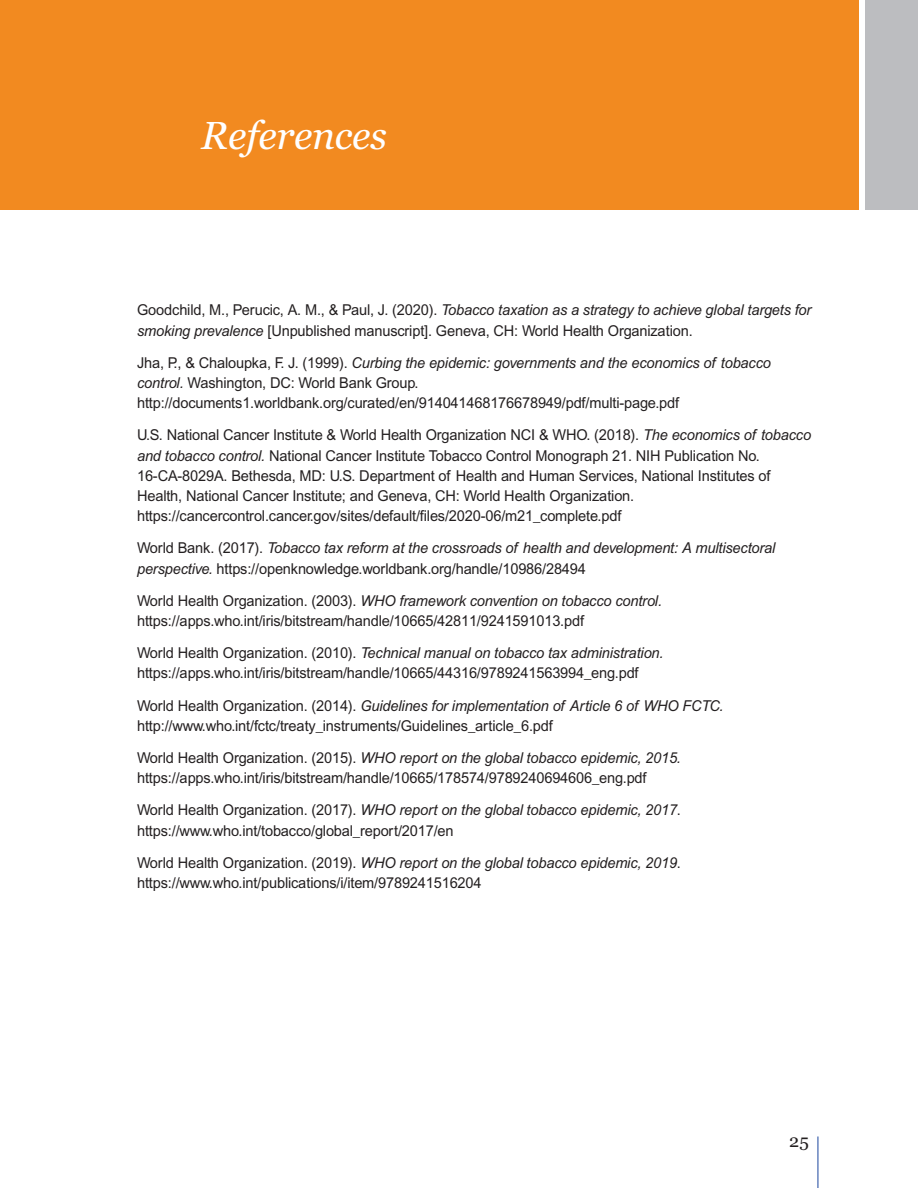
<style>
.page{position:relative;width:918px;height:1188px;background:#fff}
.page>*{position:absolute;margin:0;border:0;box-sizing:border-box;transform-origin:0 0}
.t1{font:italic 39px "Georgia";letter-spacing:-.01em;color:#fff}
.t2{font:18px "Georgia";color:#231f20}
.t3{font:15px/20.2px "Arial";letter-spacing:-.01em;color:#231f20}
.t4{font:italic 15px/20.2px "Arial";letter-spacing:-.01em;color:#231f20}
.s1{font-style:italic}
.s2{font-style:normal}
</style>
<div class="page">
<hr style="left:817px;top:1136px;width:2px;height:52px;background:#6683be">
<div style="left:0;top:0;width:859px;height:210px;background:#f28a20"></div>
<div style="left:866px;top:0;width:52px;height:210px;background:#bcbdc0"></div>
<h1 class="t1" style="left:201px;top:113px;width:187px">References</h1>
<p class="t3" style="left:137px;top:301px;width:676px">Goodchild, M., Perucic, A. M., &amp; Paul, J. (2020). <span class="s1">Tobacco taxation as a strategy to achieve global targets for smoking prevalence</span> [Unpublished manuscript]. Geneva, CH: World Health Organization.</p>
<p class="t3" style="left:137px;top:354px;width:635px">Jha, P., &amp; Chaloupka, F. J. (1999). <span class="s1">Curbing the epidemic: governments and the economics of tobacco control.</span> Washington, DC: World Bank Group. http://documents1.worldbank.org/curated/en/914041468176678949/pdf/multi-page.pdf</p>
<p class="t3" style="left:137px;top:426px;width:676px">U.S. National Cancer Institute &amp; World Health Organization NCI &amp; WHO. (2018). <span class="s1">The economics of tobacco and tobacco control.</span> National Cancer Institute Tobacco Control Monograph 21. NIH Publication No.<br>16-CA-8029A. Bethesda, MD: U.S. Department of Health and Human Services, National Institutes of Health, National Cancer Institute; and Geneva, CH: World Health Organization. https://cancercontrol.cancer.gov/sites/default/files/2020-06/m21_complete.pdf</p>
<p class="t4" style="left:137px;top:539px;width:640px"><span class="s2">World Bank. (2017).</span> Tobacco tax reform at the crossroads of health and development: A multisectoral perspective. <span class="s2">https://openknowledge.worldbank.org/handle/10986/28494</span></p>
<p class="t3" style="left:137px;top:592px;width:526px">World Health Organization. (2003). <span class="s1">WHO framework convention on tobacco control. </span>https://apps.who.int/iris/bitstream/handle/10665/42811/9241591013.pdf</p>
<p class="t3" style="left:137px;top:644px;width:528px">World Health Organization. (2010). <span class="s1">Technical manual on tobacco tax administration. </span>https://apps.who.int/iris/bitstream/handle/10665/44316/9789241563994_eng.pdf</p>
<p class="t3" style="left:137px;top:697px;width:588px">World Health Organization. (2014). <span class="s1">Guidelines for implementation of Article 6 of WHO FCTC. </span>http://www.who.int/fctc/treaty_instruments/Guidelines_article_6.pdf</p>
<p class="t3" style="left:137px;top:749px;width:545px">World Health Organization. (2015). <span class="s1">WHO report on the global tobacco epidemic, 2015. </span>https://apps.who.int/iris/bitstream/handle/10665/178574/9789240694606_eng.pdf</p>
<p class="t3" style="left:137px;top:801px;width:545px">World Health Organization. (2017). <span class="s1">WHO report on the global tobacco epidemic, 2017</span>. https://www.who.int/tobacco/global_report/2017/en</p>
<p class="t3" style="left:137px;top:854px;width:545px">World Health Organization. (2019). <span class="s1">WHO report on the global tobacco epidemic, 2019</span>. https://www.who.int/publications/i/item/9789241516204</p>
<p class="t2" style="left:789px;top:1131px;width:21px">25</p>
</div>
